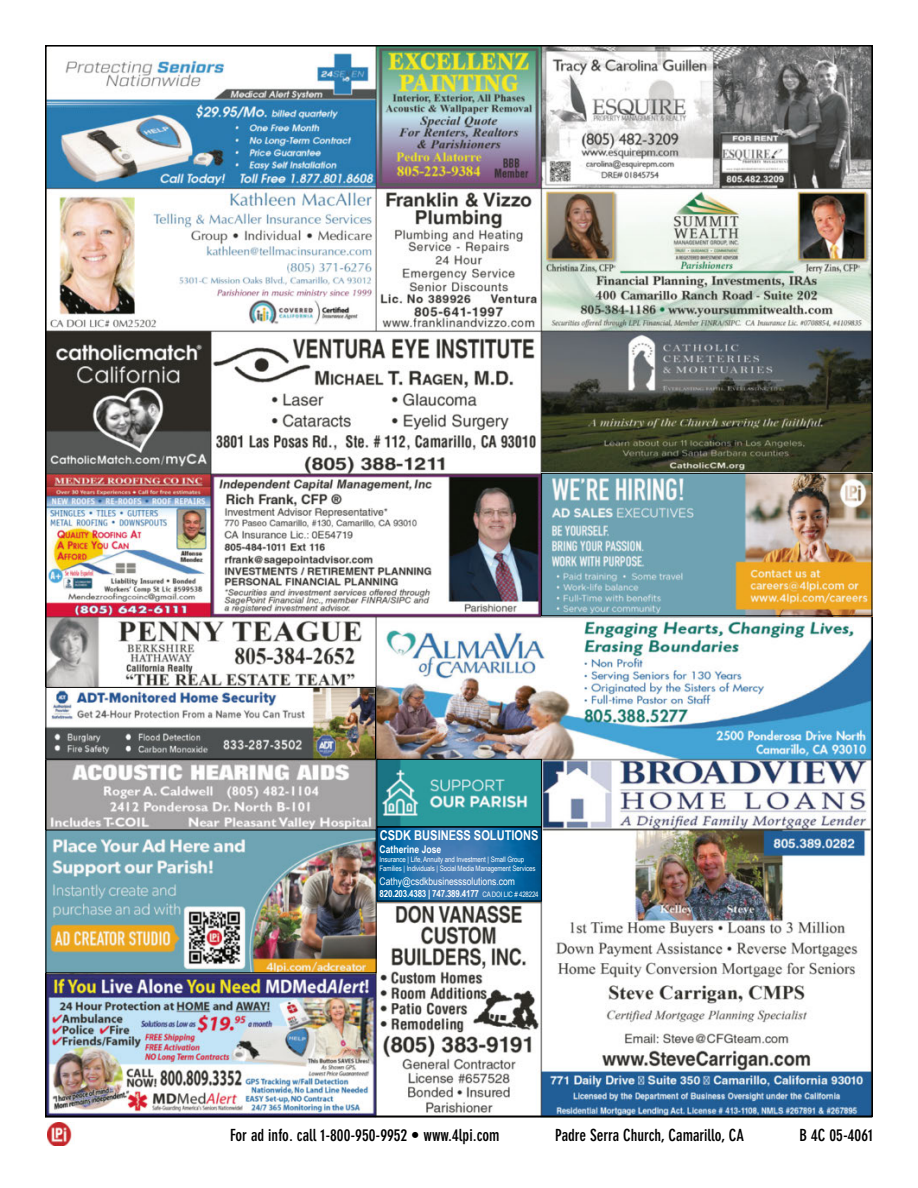
<style>
.page{position:relative;width:918px;height:1188px;background:#fff}
.page>*{position:absolute;margin:0;border:0;box-sizing:border-box;transform-origin:0 0}
.t1{font:700 condensed 16.5px "DIN Neuzeit Grotesk Std";color:#000}
.t2{font:700 13.5px "Arial Narrow";color:#fff}
.t3{font:10.5px "Arial Narrow";color:#fff}
.t4{font:700 10.5px "Arial Narrow";color:#fff}
.t5{font:700 9.75px "Arial Narrow";letter-spacing:-.02em;color:#fff}
.t6{font:7.5px/9px "Arial Narrow";letter-spacing:-.01em;color:#fff}
.s1{font-weight:400;font-size:7.5px}
</style>
<div class="page">
<img style="left:48px;top:48px;width:822px;height:1066px">
<img style="left:48px;top:1123px;width:24px;height:23px">
<img style="left:48px;top:832px;width:327px;height:139px">
<img style="left:543px;top:475px;width:327px;height:139px">
<div style="left:541px;top:473px;width:331px;height:143px;border:1px solid #000"></div>
<img style="left:48px;top:689px;width:326px;height:68px">
<div style="left:46px;top:687px;width:330px;height:72px;border:1px solid #000"></div>
<img style="left:379px;top:761px;width:161px;height:138px">
<div style="left:377px;top:759px;width:165px;height:68px;border:1px solid #000"></div>
<div style="left:377px;top:827px;width:165px;height:74px;border:1px solid #000"></div>
<p class="t2" style="left:380px;top:825px;width:160px">CSDK BUSINESS SOLUTIONS</p>
<p class="t4" style="left:380px;top:842px;width:63px">Catherine Jose</p>
<p class="t6" style="left:380px;top:855px;width:157px">Insurance | Life, Annuity and Investment | Small Group<br>Families | Individuals | Social Media Management Services</p>
<p class="t3" style="left:380px;top:873px;width:137px">Cathy@csdkbusinesssolutions.com</p>
<p class="t5" style="left:380px;top:886px;width:161px">820.203.4383 | 747.389.4177 <span class="s1">CA DOI LIC # 428224</span></p>
<p class="t1" style="left:230px;top:1126px;width:271px">For ad info. call 1-800-950-9952 • www.4lpi.com</p>
<p class="t1" style="left:555px;top:1126px;width:191px">Padre Serra Church, Camarillo, CA</p>
<p class="t1" style="left:800px;top:1126px;width:75px">B 4C 05-4061</p>
</div>
